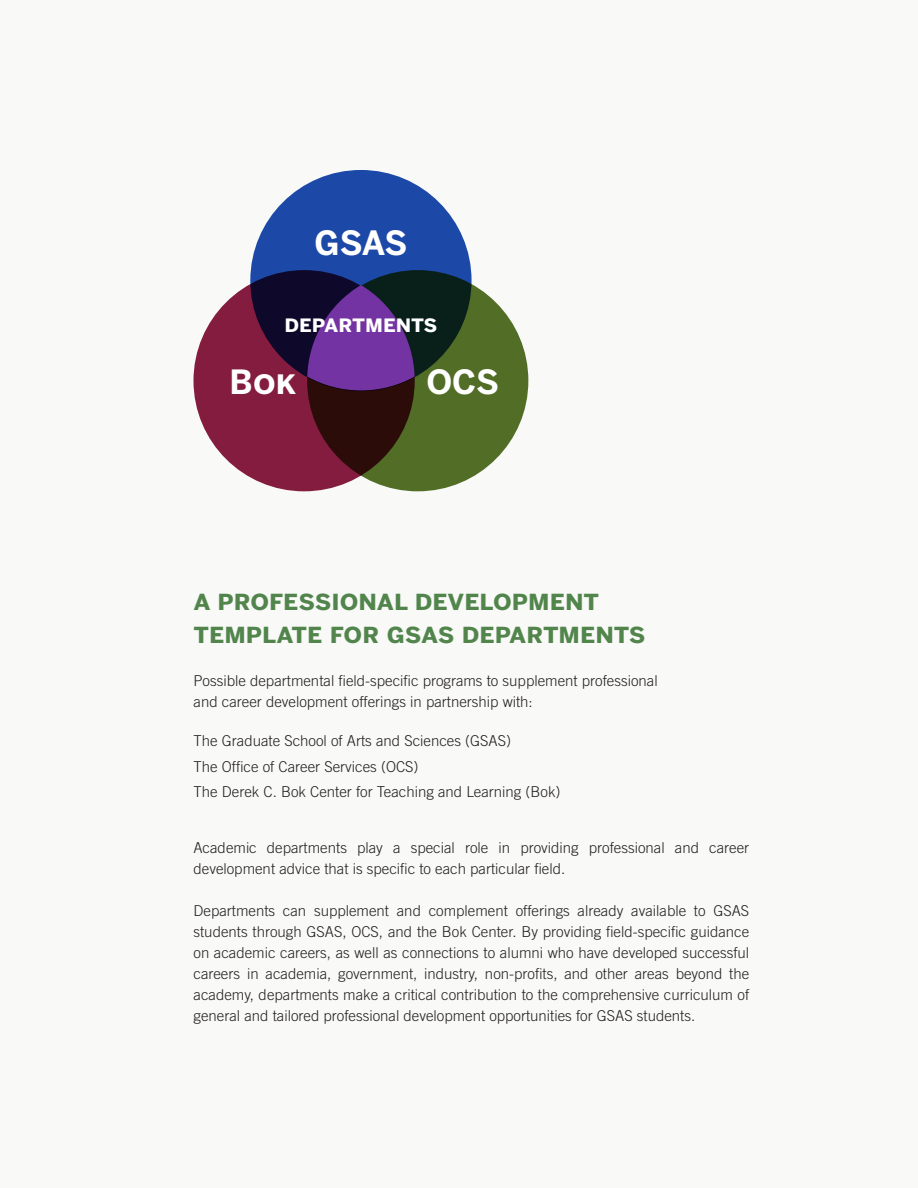
<style>
.page{position:relative;width:918px;height:1188px;background:#f9f9f8}
.page>*{position:absolute;margin:0;border:0;box-sizing:border-box;transform-origin:0 0}
.t1{font:33.15px "Benton Sans Bold SC";letter-spacing:-.005em;color:#fff}
.t2{font:27.45px/33px "Benton Sans Bold SC";color:#52854c}
.t3{font:22.8px "Benton Sans Bold SC";color:#fff}
.List_Paragraph{font:300 15px/21px "Trade Gothic LT Std";color:#231f20}
</style>
<div class="page">
<div style="left:250px;top:170px;width:222px;height:221px;background:#1d4bac;border-radius:50%"></div>
<svg style="left:194px;top:270px;width:221px;height:221px;background:#6a173a"></svg>
<svg style="left:307px;top:270px;width:221px;height:221px;background:#3d4b1d"></svg>
<svg style="left:307px;top:285px;width:108px;height:105px;background:#542879"></svg>
<p class="t1" style="left:314px;top:224px;width:94px">GSAS</p>
<p class="t3" style="left:284px;top:310px;width:155px">departments</p>
<p class="t1" style="left:230px;top:362px;width:69px">Bok</p>
<p class="t1" style="left:426px;top:362px;width:74px">OCS</p>
<p class="t2" style="left:194px;top:584px;width:454px">a professional development template for gsas departments</p>
<p class="List_Paragraph" style="left:194px;top:670px;width:466px">Possible departmental field-specific programs to supplement professional and career development offerings in partnership with:</p>
<p class="List_Paragraph" style="left:194px;top:730px;width:319px">The Graduate School of Arts and Sciences (GSAS)</p>
<p class="List_Paragraph" style="left:194px;top:753px;width:369px;line-height:25.5px">The Office of Career Services (OCS)<br>The Derek C. Bok Center for Teaching and Learning (Bok)</p>
<p class="List_Paragraph" style="left:194px;top:837px;width:557px">Academic departments play a special role in providing professional and career development advice that is specific to each particular field.</p>
<p class="List_Paragraph" style="left:194px;top:900px;width:557px;text-align:justify">Departments can supplement and complement offerings already available to GSAS students through GSAS, OCS, and the Bok Center. By providing field-specific guidance on academic careers, as well as connections to alumni who have developed successful careers in academia, government, industry, non-profits, and other areas beyond the academy, departments make a critical contribution to the comprehensive curriculum of general and tailored professional development opportunities for GSAS students.</p>
</div>
